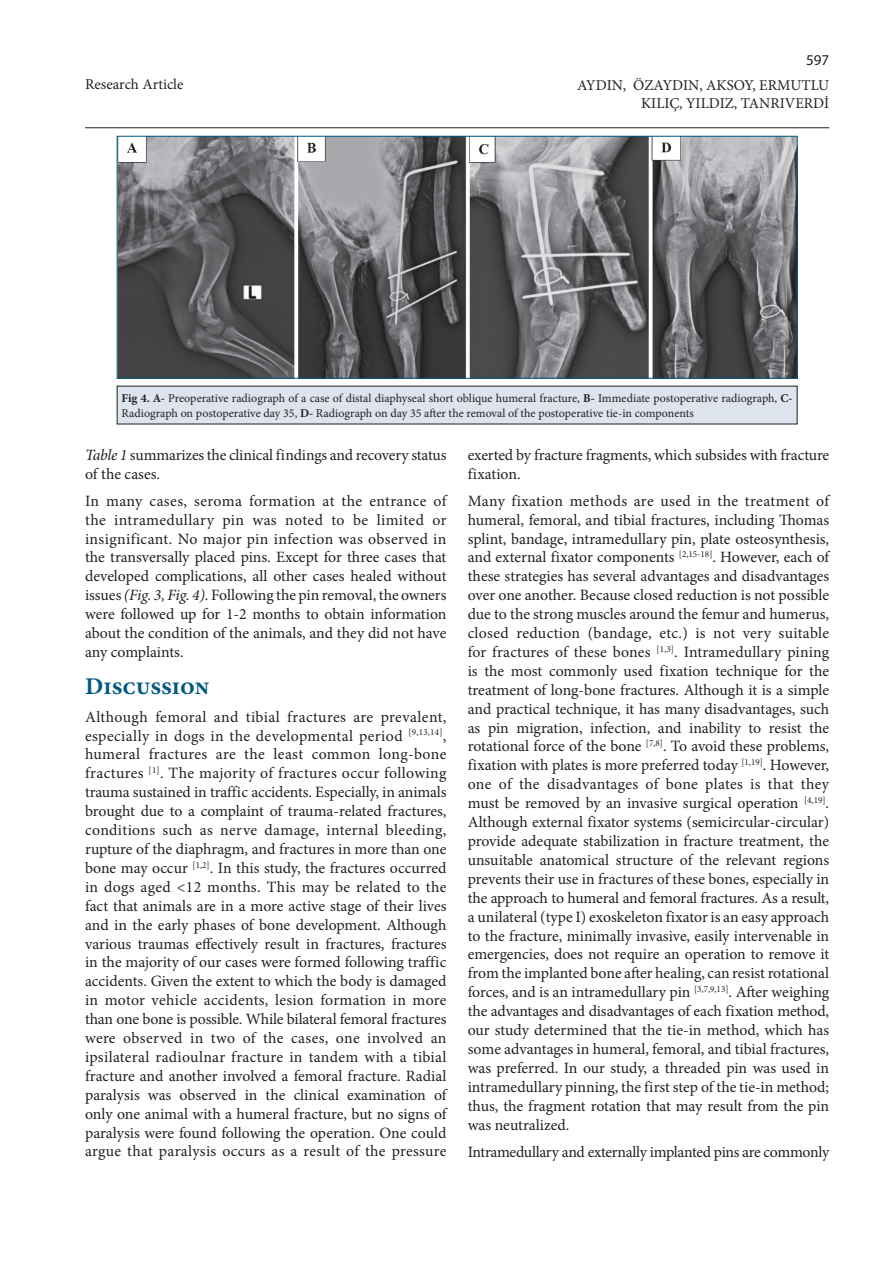
<style>
.page{position:relative;width:893px;height:1263px;background:#fff}
.page>*{position:absolute;margin:0;border:0;box-sizing:border-box;transform-origin:0 0}
.t1{font:700 24px "Minion Pro";color:#005984}
.t2{font:15.75px/18.9px "Minion Pro";letter-spacing:-.01em;color:#231f20;text-align:justify}
.t3{font:15px/18px "Minion Pro";color:#231f20;text-align:right}
.t4{font:15px "Myriad Pro";color:#231f20}
.t5{font:12px/14.4px "Minion Pro";color:#231f20}
.s1{font-weight:700}
.s2{font-style:italic}
</style>
<div class="page">
<hr style="left:85px;top:127px;width:744px;height:1px;background:#231f20">
<img style="left:119px;top:138px;width:676px;height:238px">
<div style="left:117px;top:136px;width:680px;height:242px;border:1px solid #005984"></div>
<div style="left:117px;top:386px;width:680px;height:38px;background:#dee4ed"></div>
<p class="t3" style="left:85px;top:75px;width:100px">Research Article</p>
<p class="t4" style="left:806px;top:51px;width:25px">597</p>
<p class="t3" style="left:577px;top:76px;width:254px">AYDIN, ÖZAYDIN, AKSOY, ERMUTLU<br>KILIÇ, YILDIZ, TANRIVERDİ</p>
<p class="t5" style="left:122px;top:391px;width:673px"><span class="s1">Fig 4. A-</span> Preoperative radiograph of a case of distal diaphyseal short oblique humeral fracture, <span class="s1">B-</span> Immediate postoperative radiograph, <span class="s1">C-<br></span>Radiograph on postoperative day 35, <span class="s1">D-</span> Radiograph on day 35 after the removal of the postoperative tie-in components</p>
<p class="t2" style="left:85px;top:445px;width:363px"><span class="s2">Table 1</span> summarizes the clinical findings and recovery status of the cases.</p>
<p class="t2" style="left:85px;top:491px;width:363px">In many cases, seroma formation at the entrance of the intramedullary pin was noted to be limited or insignificant. No major pin infection was observed in the transversally placed pins. Except for three cases that developed complications, all other cases healed without issues <span class="s2">(Fig. 3, Fig. 4).</span> Following the pin removal, the owners were followed up for 1-2 months to obtain information about the condition of the animals, and they did not have any complaints.</p>
<h1 class="t1" style="left:85px;top:670px;width:126px">Discussion</h1>
<p class="t2" style="left:85px;top:707px;width:363px">Although femoral and tibial fractures are prevalent, especially in dogs in the developmental period <sup>[9,13,14]</sup>, humeral fractures are the least common long-bone fractures <sup>[1]</sup>. The majority of fractures occur following trauma sustained in traffic accidents. Especially, in animals brought due to a complaint of trauma-related fractures, conditions such as nerve damage, internal bleeding, rupture of the diaphragm, and fractures in more than one bone may occur <sup>[1,2]</sup>. In this study, the fractures occurred in dogs aged &lt;12 months. This may be related to the fact that animals are in a more active stage of their lives and in the early phases of bone development. Although various traumas effectively result in fractures, fractures in the majority of our cases were formed following traffic accidents. Given the extent to which the body is damaged in motor vehicle accidents, lesion formation in more than one bone is possible. While bilateral femoral fractures were observed in two of the cases, one involved an ipsilateral radioulnar fracture in tandem with a tibial fracture and another involved a femoral fracture. Radial paralysis was observed in the clinical examination of only one animal with a humeral fracture, but no signs of paralysis were found following the operation. One could argue that paralysis occurs as a result of the pressure</p>
<p class="t2" style="left:468px;top:445px;width:363px">exerted by fracture fragments, which subsides with fracture fixation.</p>
<p class="t2" style="left:468px;top:491px;width:363px">Many fixation methods are used in the treatment of humeral, femoral, and tibial fractures, including Thomas splint, bandage, intramedullary pin, plate osteosynthesis, and external fixator components <sup>[2,15-18]</sup>. However, each of these strategies has several advantages and disadvantages over one another. Because closed reduction is not possible due to the strong muscles around the femur and humerus, closed reduction (bandage, etc.) is not very suitable for fractures of these bones <sup>[1,3]</sup>. Intramedullary pining is the most commonly used fixation technique for the treatment of long-bone fractures. Although it is a simple and practical technique, it has many disadvantages, such as pin migration, infection, and inability to resist the rotational force of the bone <sup>[7,8]</sup>. To avoid these problems, fixation with plates is more preferred today <sup>[1,19]</sup>. However, one of the disadvantages of bone plates is that they must be removed by an invasive surgical operation <sup>[4,19]</sup>.<br>Although external fixator systems (semicircular-circular) provide adequate stabilization in fracture treatment, the unsuitable anatomical structure of the relevant regions prevents their use in fractures of these bones, especially in the approach to humeral and femoral fractures. As a result, a unilateral (type I) exoskeleton fixator is an easy approach to the fracture, minimally invasive, easily intervenable in emergencies, does not require an operation to remove it from the implanted bone after healing, can resist rotational forces, and is an intramedullary pin <sup>[3,7,9,13]</sup>. After weighing the advantages and disadvantages of each fixation method, our study determined that the tie-in method, which has some advantages in humeral, femoral, and tibial fractures, was preferred. In our study, a threaded pin was used in intramedullary pinning, the first step of the tie-in method; thus, the fragment rotation that may result from the pin was neutralized.</p>
<p class="t2" style="left:468px;top:1142px;width:363px">Intramedullary and externally implanted pins are commonly</p>
</div>
